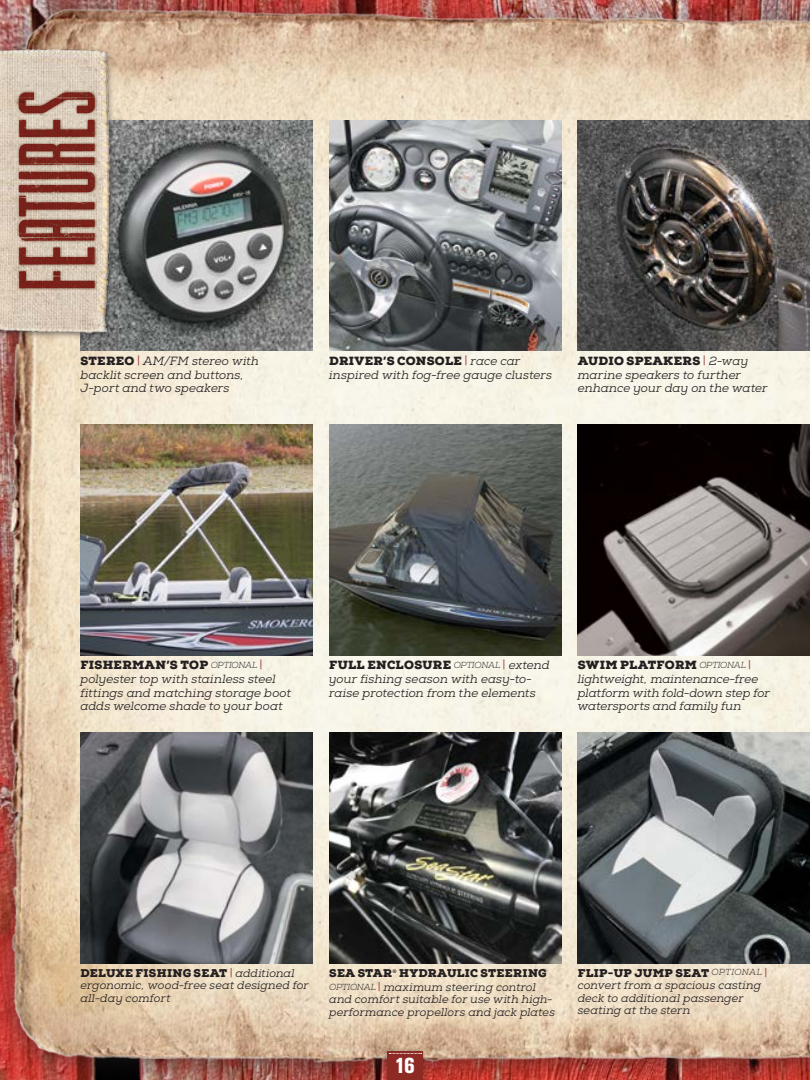
<style>
.page{position:relative;width:810px;height:1080px;background:#fff}
.page>*{position:absolute;margin:0;border:0;box-sizing:border-box;transform-origin:0 0}
.t1{font:800 condensed 21.5px "Akzidenz Grotesk BE";color:#fff}
.t2{font:italic 11.88px/13.8px "Nexa Slab";letter-spacing:.005em;color:#231f20}
.t3{font:italic 11.25px/12.5px "Nexa Slab";letter-spacing:.005em;color:#231f20}
.t4{font:900 11.25px/13.8px "Nexa Slab";letter-spacing:.02em;color:#231f20}
.s1{font-weight:900;font-style:normal}
.s2{font-style:normal;color:#8e2a24}
.s3{font-weight:300;font-size:8.75px}
.s4{font-style:normal;font-size:11.25px;color:#8e2a24}
.s5{font-weight:300;font-style:italic;font-size:8.75px}
.s6{font-weight:400;color:#8e2a24}
.s7{font-weight:400;font-style:italic}
</style>
<div class="page">
<div style="left:0;top:0;width:810px;height:1080px;background:#231f20;opacity:.6"></div>
<img style="left:81px;top:121px;width:232px;height:230px">
<img style="left:81px;top:425px;width:232px;height:230px">
<img style="left:81px;top:733px;width:232px;height:230px">
<img style="left:329px;top:121px;width:232px;height:230px">
<img style="left:329px;top:425px;width:232px;height:230px">
<img style="left:329px;top:733px;width:232px;height:230px">
<img style="left:578px;top:121px;width:232px;height:230px">
<img style="left:578px;top:425px;width:232px;height:230px">
<img style="left:578px;top:733px;width:232px;height:230px">
<img style="left:0;top:34px;width:125px;height:313px">
<div style="left:16px;top:90px;width:81px;height:201px;background:#6d3518;opacity:.75"></div>
<svg style="left:19px;top:92px;width:76px;height:196px"></svg>
<div style="left:381px;top:1045px;width:48px;height:35px;background:#231f20;opacity:.55"></div>
<div style="left:387px;top:1052px;width:36px;height:28px;background:#8e2a24"></div>
<svg style="left:389px;top:1053px;width:33px;height:1px"></svg>
<p class="t2" style="left:81px;top:354px;width:180px"><span class="s1">STEREO</span> <span class="s2">|</span> AM/FM stereo with backlit screen and buttons,<br>J-port and two speakers</p>
<p class="t2" style="left:329px;top:354px;width:224px"><span class="s1">DRIVER’S CONSOLE</span> <span class="s2">|</span> race car inspired with fog-free gauge clusters</p>
<p class="t2" style="left:578px;top:354px;width:191px"><span class="s1">AUDIO SPEAKERS</span> <span class="s2">|</span> 2-way marine speakers to further enhance your day on the water</p>
<p class="t2" style="left:81px;top:658px;width:212px"><span class="s1">FISHERMAN’S TOP</span> <span class="s3">OPTIONAL</span> <span class="s2">| </span>polyester top with stainless steel fittings and matching storage boot adds welcome shade to your boat</p>
<p class="t2" style="left:329px;top:658px;width:222px"><span class="s1">FULL ENCLOSURE</span> <span class="s3">OPTIONAL</span> <span class="s2">|</span> extend your fishing season with easy-to&shy;raise protection from the elements</p>
<p class="t2" style="left:578px;top:658px;width:194px"><span class="s1">SWIM PLATFORM</span> <span class="s3">OPTIONAL</span> <span class="s4">| </span>lightweight, maintenance-free platform with fold-down step for watersports and family fun</p>
<p class="t3" style="left:81px;top:967px;width:230px"><span class="s1">DELUXE FISHING SEAT</span> <span class="s2">|</span> additional ergonomic, wood-free seat designed for all-day comfort</p>
<p class="t4" style="left:329px;top:966px;width:219px">SEA STAR<sup>®</sup> HYDRAULIC STEERING<br><span class="s5">OPTIONAL</span> <span class="s6">|</span> <span class="s7">maximum steering control</span></p>
<p class="t3" style="left:329px;top:993px;width:227px">and comfort suitable for use with high&shy;performance propellors and jack plates</p>
<h1 class="t1" style="left:395px;top:1053px;width:22px">16</h1>
<p class="t3" style="left:578px;top:967px;width:191px"><span class="s1">FLIP-UP JUMP SEAT</span> <span class="s3">OPTIONAL</span> <span class="s2">| </span>convert from a spacious casting deck to additional passenger seating at the stern</p>
</div>
